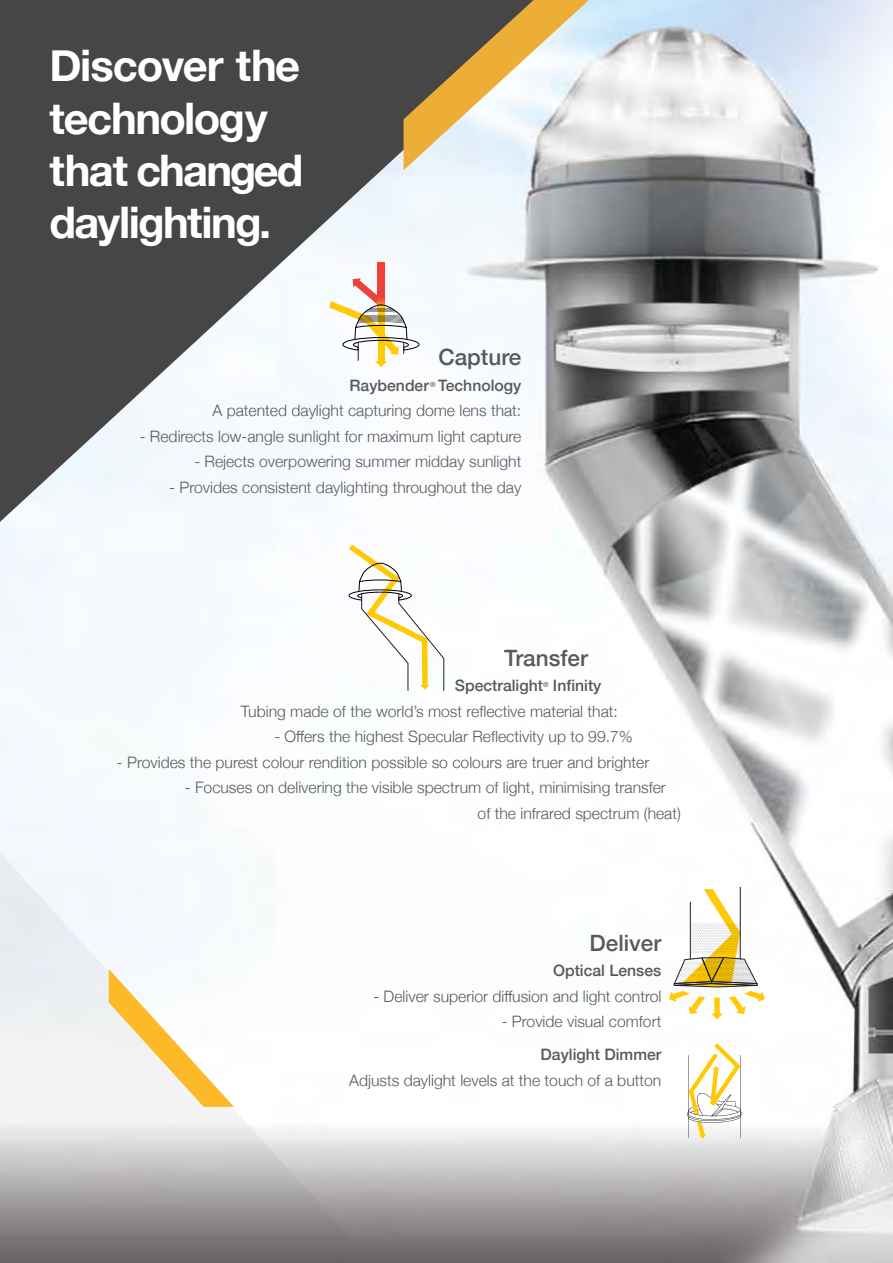
<style>
.page{position:relative;width:893px;height:1263px;background:#fff}
.page>*{position:absolute;margin:0;border:0;box-sizing:border-box;transform-origin:0 0}
.t1{font:700 43.5px/52.2px "Helvetica Neue";letter-spacing:-.04em;color:#fff}
.t2{font:500 22.5px "Helvetica Neue";color:#58595b}
.t3{font:300 15.75px/25.5px "Helvetica Neue";color:#58595b}
.t4{font:500 15.75px "Helvetica Neue";color:#58595b}
.t5{font:500 7.05px "Helvetica Neue";color:#58595b}
</style>
<div class="page">
<img style="left:0;top:0;width:893px;height:1263px">
<svg style="left:0;top:0;width:566px;height:522px;fill:#464646"></svg>
<svg style="left:404px;top:0;width:185px;height:170px"></svg>
<svg style="left:0;top:839px;width:354px;height:402px"></svg>
<svg style="left:109px;top:969px;width:125px;height:138px"></svg>
<div style="left:378px;top:263px;width:6px;height:47px;background:#ee4036"></div>
<svg style="left:329px;top:278px;width:91px;height:89px"></svg>
<svg style="left:348px;top:544px;width:96px;height:147px"></svg>
<svg style="left:669px;top:889px;width:108px;height:130px"></svg>
<hr style="left:690px;top:902px;width:1px;height:57px;background:#231f20">
<hr style="left:740px;top:887px;width:1px;height:72px;background:#231f20">
<svg style="left:687px;top:1043px;width:55px;height:95px"></svg>
<h1 class="t1" style="left:50px;top:41px;width:255px">Discover the technology that changed daylighting.</h1>
<h2 class="t2" style="left:438px;top:339px;width:84px">Capture</h2>
<p class="t4" style="left:350px;top:372px;width:81px">Raybender</p>
<p class="t5" style="left:430px;top:379px;width:7px">®</p>
<p class="t4" style="left:438px;top:372px;width:85px">Technology</p>
<p class="t3" style="left:212px;top:397px;width:310px">A patented daylight capturing dome lens that:</p>
<p class="t3" style="left:140px;top:422px;width:383px">- Redirects low-angle sunlight for maximum light capture</p>
<p class="t3" style="left:194px;top:448px;width:329px">- Rejects overpowering summer midday sunlight</p>
<p class="t3" style="left:169px;top:473px;width:354px">- Provides consistent daylighting throughout the day</p>
<h2 class="t2" style="left:504px;top:640px;width:85px">Transfer</h2>
<p class="t4" style="left:455px;top:673px;width:90px">Spectralight</p>
<p class="t5" style="left:543px;top:679px;width:7px">®</p>
<p class="t4" style="left:553px;top:673px;width:50px">Infinity</p>
<p class="t3" style="left:241px;top:697px;width:378px">Tubing made of the world’s most reflective material that:</p>
<p class="t3" style="left:274px;top:723px;width:360px">- Offers the highest Specular Reflectivity up to 99.7%</p>
<p class="t3" style="left:117px;top:748px;width:534px">- Provides the purest colour rendition possible so colours are truer and brighter</p>
<p class="t3" style="left:478px;top:774px;width:205px;text-indent:-293px">- Focuses on delivering the visible spectrum of light, minimising transfer of the infrared spectrum (heat)</p>
<h2 class="t2" style="left:590px;top:925px;width:73px">Deliver</h2>
<p class="t4" style="left:553px;top:958px;width:110px">Optical Lenses</p>
<p class="t3" style="left:373px;top:982px;width:289px">- Deliver superior diffusion and light control</p>
<p class="t3" style="left:502px;top:1008px;width:161px">- Provide visual comfort</p>
<p class="t4" style="left:541px;top:1042px;width:122px">Daylight Dimmer</p>
<p class="t3" style="left:349px;top:1066px;width:314px">Adjusts daylight levels at the touch of a button</p>
</div>
